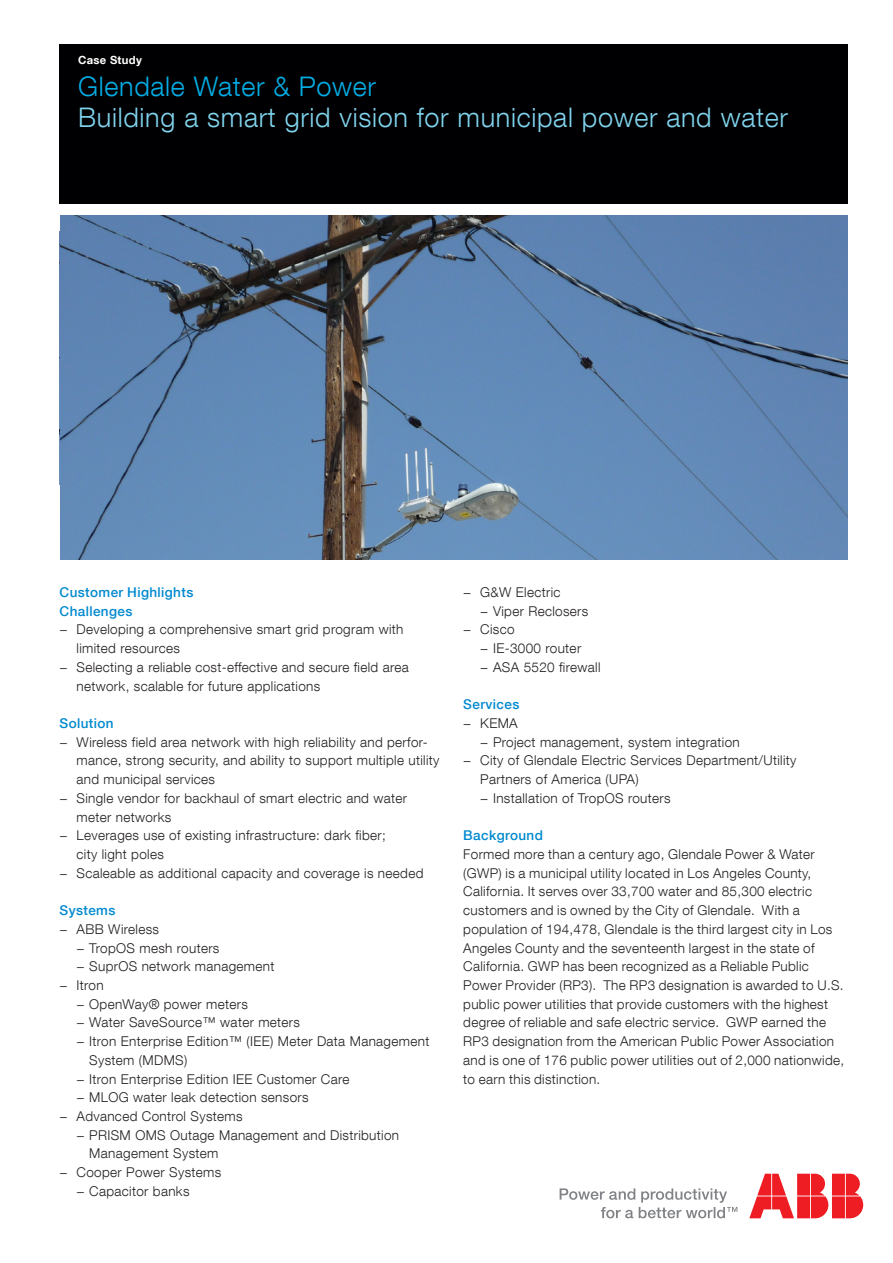
<style>
.page{position:relative;width:893px;height:1263px;background:#fff}
.page>*{position:absolute;margin:0;border:0;box-sizing:border-box;transform-origin:0 0}
.Subtitle{font:300 27px/31.5px "ABB Neue Helvetica";letter-spacing:.025em;color:#7fd3ec}
.Body_text_listing{font:300 13.5px/18.8px "ABB Neue Helvetica";letter-spacing:.025em;color:#231f20}
.Subline{font:300 13.5px/18.8px "ABB Neue Helvetica";letter-spacing:.025em;color:#231f20}
.Subline-2{font:500 13.5px "ABB Neue Helvetica";letter-spacing:.03em;color:#0089cf}
.Subtitle-2{font:700 11.25px "ABB Neue Helvetica";letter-spacing:.025em;color:#fff}
.s1{color:#03ade5}
</style>
<div class="page">
<div style="left:60px;top:45px;width:788px;height:159px;background:#000002"></div>
<svg style="left:560px;top:1188px;width:177px;height:30px"></svg>
<svg style="left:749px;top:1174px;width:114px;height:44px"></svg>
<img style="left:60px;top:215px;width:787px;height:345px">
<p class="Subtitle-2" style="left:78px;top:53px;width:65px">Case Study</p>
<p class="Subtitle" style="left:78px;top:70px;width:711px"><span class="s1">Glendale Water &amp; Power<br></span>Building a smart grid vision for municipal power and water</p>
<p class="Subline-2" style="left:60px;top:584px;width:135px">Customer Highlights</p>
<p class="Subline-2" style="left:60px;top:603px;width:74px">Challenges</p>
<p class="Body_text_listing" style="left:77px;top:620px;width:328px;text-indent:-17px">− Developing a comprehensive smart grid program with limited resources</p>
<p class="Body_text_listing" style="left:77px;top:657px;width:334px;text-indent:-17px">− Selecting a reliable cost-effective and secure field area network, scalable for future applications</p>
<p class="Subline-2" style="left:60px;top:715px;width:56px">Solution</p>
<p class="Body_text_listing" style="left:77px;top:732px;width:364px;text-indent:-17px">− Wireless field area network with high reliability and perfor&shy;mance, strong security, and ability to support multiple utility and municipal services</p>
<p class="Body_text_listing" style="left:77px;top:788px;width:332px;text-indent:-17px">− Single vendor for backhaul of smart electric and water meter networks</p>
<p class="Body_text_listing" style="left:77px;top:826px;width:311px;text-indent:-17px">− Leverages use of existing infrastructure: dark fiber; city light poles</p>
<p class="Body_text_listing" style="left:60px;top:863px;width:365px">− Scaleable as additional capacity and coverage is needed</p>
<p class="Subline-2" style="left:60px;top:902px;width:57px">Systems</p>
<p class="Body_text_listing" style="left:60px;top:919px;width:101px">− ABB Wireless</p>
<p class="Body_text_listing" style="left:77px;top:938px;width:144px">− TropOS mesh routers</p>
<p class="Body_text_listing" style="left:77px;top:957px;width:199px">− SuprOS network management</p>
<p class="Body_text_listing" style="left:60px;top:975px;width:46px">− Itron</p>
<p class="Body_text_listing" style="left:77px;top:994px;width:173px">− OpenWay® power meters</p>
<p class="Body_text_listing" style="left:77px;top:1013px;width:225px">− Water SaveSource™ water meters</p>
<p class="Body_text_listing" style="left:89px;top:1032px;width:341px;text-indent:-13px">− Itron Enterprise Edition™ (IEE) Meter Data Management<br>System (MDMS)</p>
<p class="Body_text_listing" style="left:77px;top:1069px;width:274px">− Itron Enterprise Edition IEE Customer Care</p>
<p class="Body_text_listing" style="left:77px;top:1088px;width:234px">− MLOG water leak detection sensors</p>
<p class="Body_text_listing" style="left:60px;top:1106px;width:185px">− Advanced Control Systems</p>
<p class="Body_text_listing" style="left:89px;top:1125px;width:311px;text-indent:-13px">− PRISM OMS Outage Management and Distribution<br>Management System</p>
<p class="Body_text_listing" style="left:60px;top:1162px;width:163px">− Cooper Power Systems</p>
<p class="Body_text_listing" style="left:77px;top:1181px;width:115px">− Capacitor banks</p>
<p class="Body_text_listing" style="left:463px;top:583px;width:99px">− G&amp;W Electric</p>
<p class="Body_text_listing" style="left:480px;top:601px;width:110px">− Viper Reclosers</p>
<p class="Body_text_listing" style="left:463px;top:620px;width:53px">− Cisco</p>
<p class="Body_text_listing" style="left:480px;top:639px;width:102px">− IE-3000 router</p>
<p class="Body_text_listing" style="left:480px;top:657px;width:122px">− ASA 5520 firewall</p>
<p class="Subline-2" style="left:463px;top:696px;width:58px">Services</p>
<p class="Body_text_listing" style="left:463px;top:713px;width:56px">− KEMA</p>
<p class="Body_text_listing" style="left:480px;top:732px;width:261px">− Project management, system integration</p>
<p class="Body_text_listing" style="left:480px;top:751px;width:318px;text-indent:-17px">− City of Glendale Electric Services Department/Utility<br>Partners of America (UPA)</p>
<p class="Body_text_listing" style="left:480px;top:788px;width:192px">− Installation of TropOS routers</p>
<p class="Subline-2" style="left:463px;top:827px;width:81px">Background</p>
<p class="Subline" style="left:463px;top:844px;width:382px">Formed more than a century ago, Glendale Power &amp; Water (GWP) is a municipal utility located in Los Angeles County, California. It serves over 33,700 water and 85,300 electric customers and is owned by the City of Glendale. With a population of 194,478, Glendale is the third largest city in Los Angeles County and the seventeenth largest in the state of California. GWP has been recognized as a Reliable Public Power Provider (RP3). The RP3 designation is awarded to U.S. public power utilities that provide customers with the highest degree of reliable and safe electric service. GWP earned the RP3 designation from the American Public Power Association and is one of 176 public power utilities out of 2,000 nationwide, to earn this distinction.</p>
</div>
